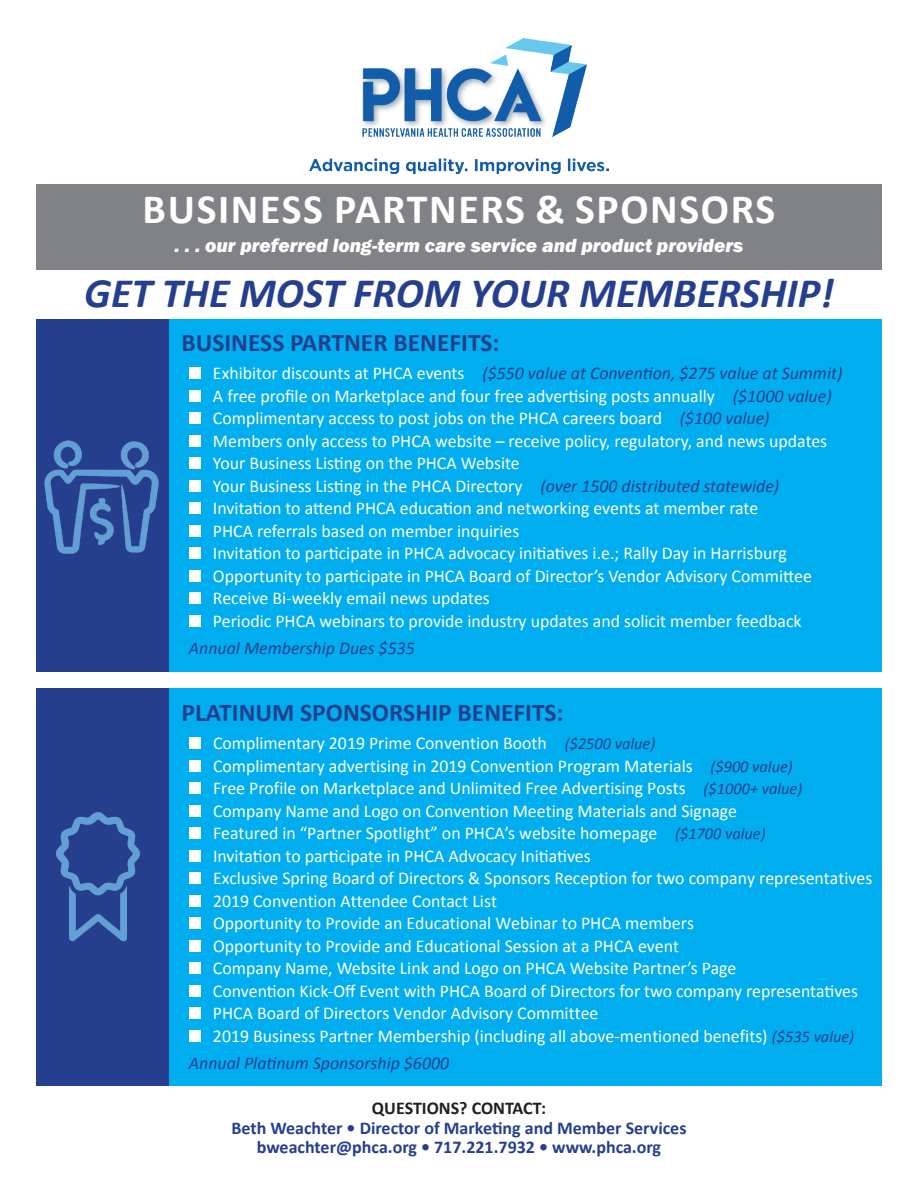
<style>
.page{position:relative;width:918px;height:1188px;background:#fff}
.page>*{position:absolute;margin:0;border:0;box-sizing:border-box;transform-origin:0 0}
.t1{font:italic 700 42px "Calibri";color:#253f8e}
.t2{font:700 41.85px "Calibri";letter-spacing:.04em;color:#fff}
.t3{font:700 25.5px "Calibri";color:#253f8e}
.t4{font:italic 800 19.5px "Franklin Gothic";color:#fff}
.t5{font:18px/22.5px "Calibri";color:#fff}
.t6{font:700 18px/19.5px "Calibri";color:#253f8e;text-align:center}
.t7{font:italic 18px "Calibri";color:#253f8e}
.t8{font:700 18px "Calibri";color:#231f20}
.s1{font-style:italic;color:#253f8e}
.s2{font-style:italic;font-size:16.5px;color:#253f8e}
</style>
<div class="page">
<div style="left:36px;top:319px;width:846px;height:352px;background:#00aeef"></div>
<div style="left:36px;top:688px;width:846px;height:397px;background:#00aeef"></div>
<img style="left:310px;top:39px;width:298px;height:135px">
<div style="left:36px;top:184px;width:846px;height:86px;background:#808285"></div>
<div style="left:36px;top:319px;width:132px;height:352px;background:#253f8e"></div>
<div style="left:36px;top:688px;width:132px;height:397px;background:#253f8e"></div>
<div style="left:189px;top:367px;width:12px;height:12px;background:#fff"></div>
<div style="left:189px;top:390px;width:12px;height:12px;background:#fff"></div>
<div style="left:189px;top:412px;width:12px;height:12px;background:#fff"></div>
<div style="left:189px;top:435px;width:12px;height:12px;background:#fff"></div>
<div style="left:189px;top:457px;width:12px;height:12px;background:#fff"></div>
<div style="left:189px;top:480px;width:12px;height:12px;background:#fff"></div>
<div style="left:189px;top:502px;width:12px;height:12px;background:#fff"></div>
<div style="left:189px;top:525px;width:12px;height:12px;background:#fff"></div>
<div style="left:189px;top:547px;width:12px;height:12px;background:#fff"></div>
<div style="left:189px;top:570px;width:12px;height:12px;background:#fff"></div>
<div style="left:189px;top:592px;width:12px;height:12px;background:#fff"></div>
<div style="left:189px;top:615px;width:12px;height:12px;background:#fff"></div>
<div style="left:189px;top:738px;width:12px;height:11px;background:#fff"></div>
<div style="left:189px;top:760px;width:12px;height:12px;background:#fff"></div>
<div style="left:189px;top:783px;width:12px;height:11px;background:#fff"></div>
<div style="left:189px;top:805px;width:12px;height:12px;background:#fff"></div>
<div style="left:189px;top:828px;width:12px;height:11px;background:#fff"></div>
<div style="left:189px;top:850px;width:12px;height:12px;background:#fff"></div>
<div style="left:189px;top:873px;width:12px;height:11px;background:#fff"></div>
<div style="left:189px;top:895px;width:12px;height:12px;background:#fff"></div>
<div style="left:189px;top:918px;width:12px;height:11px;background:#fff"></div>
<div style="left:189px;top:940px;width:12px;height:12px;background:#fff"></div>
<div style="left:189px;top:963px;width:12px;height:11px;background:#fff"></div>
<div style="left:189px;top:985px;width:12px;height:12px;background:#fff"></div>
<div style="left:189px;top:1008px;width:12px;height:11px;background:#fff"></div>
<div style="left:189px;top:1030px;width:12px;height:12px;background:#fff"></div>
<img style="left:44px;top:440px;width:115px;height:114px">
<img style="left:56px;top:812px;width:84px;height:130px">
<h2 class="t2" style="left:143px;top:179px;width:634px">BUSINESS PARTNERS &amp; SPONSORS</h2>
<p class="t4" style="left:175px;top:233px;width:570px">. . . our preferred long-term care service and product providers</p>
<h1 class="t1" style="left:84px;top:264px;width:751px">GET THE MOST FROM YOUR MEMBERSHIP!</h1>
<h3 class="t3" style="left:182px;top:324px;width:320px">BUSINESS PARTNER BENEFITS:</h3>
<p class="t5" style="left:213px;top:361px;width:631px">Exhibitor discounts at PHCA events <span class="s1">($550 value at Convention, $275 value at Summit)<br></span>A free profile on Marketplace and four free advertising posts annually <span class="s1">($1000 value)<br></span>Complimentary access to post jobs on the PHCA careers board <span class="s1">($100 value)<br></span>Members only access to PHCA website – receive policy, regulatory, and news updates Your Business Listing on the PHCA Website<br>Your Business Listing in the PHCA Directory <span class="s1">(over 1500 distributed statewide)<br></span>Invitation to attend PHCA education and networking events at member rate<br>PHCA referrals based on member inquiries<br>Invitation to participate in PHCA advocacy initiatives i.e.; Rally Day in Harrisburg Opportunity to participate in PHCA Board of Director’s Vendor Advisory Committee Receive Bi-weekly email news updates<br>Periodic PHCA webinars to provide industry updates and solicit member feedback</p>
<p class="t7" style="left:189px;top:636px;width:227px">Annual Membership Dues $535</p>
<h3 class="t3" style="left:182px;top:694px;width:384px">PLATINUM SPONSORSHIP BENEFITS:</h3>
<p class="t5" style="left:213px;top:732px;width:661px">Complimentary 2019 Prime Convention Booth <span class="s2">($2500 value)<br></span>Complimentary advertising in 2019 Convention Program Materials <span class="s2">($900 value)<br></span>Free Profile on Marketplace and Unlimited Free Advertising Posts <span class="s2">($1000+ value)<br></span>Company Name and Logo on Convention Meeting Materials and Signage<br>Featured in “Partner Spotlight” on PHCA’s website homepage <span class="s2">($1700 value)<br></span>Invitation to participate in PHCA Advocacy Initiatives<br>Exclusive Spring Board of Directors &amp; Sponsors Reception for two company representatives 2019 Convention Attendee Contact List<br>Opportunity to Provide an Educational Webinar to PHCA members<br>Opportunity to Provide and Educational Session at a PHCA event<br>Company Name, Website Link and Logo on PHCA Website Partner’s Page<br>Convention Kick-Off Event with PHCA Board of Directors for two company representatives PHCA Board of Directors Vendor Advisory Committee<br>2019 Business Partner Membership (including all above-mentioned benefits) <span class="s2">($535 value)</span></p>
<p class="t7" style="left:189px;top:1051px;width:262px">Annual Platinum Sponsorship $6000</p>
<p class="t8" style="left:372px;top:1095px;width:176px">QUESTIONS? CONTACT:</p>
<p class="t6" style="left:231px;top:1117px;width:457px">Beth Weachter • Director of Marketing and Member Services bweachter@phca.org • 717.221.7932 • www.phca.org</p>
</div>
